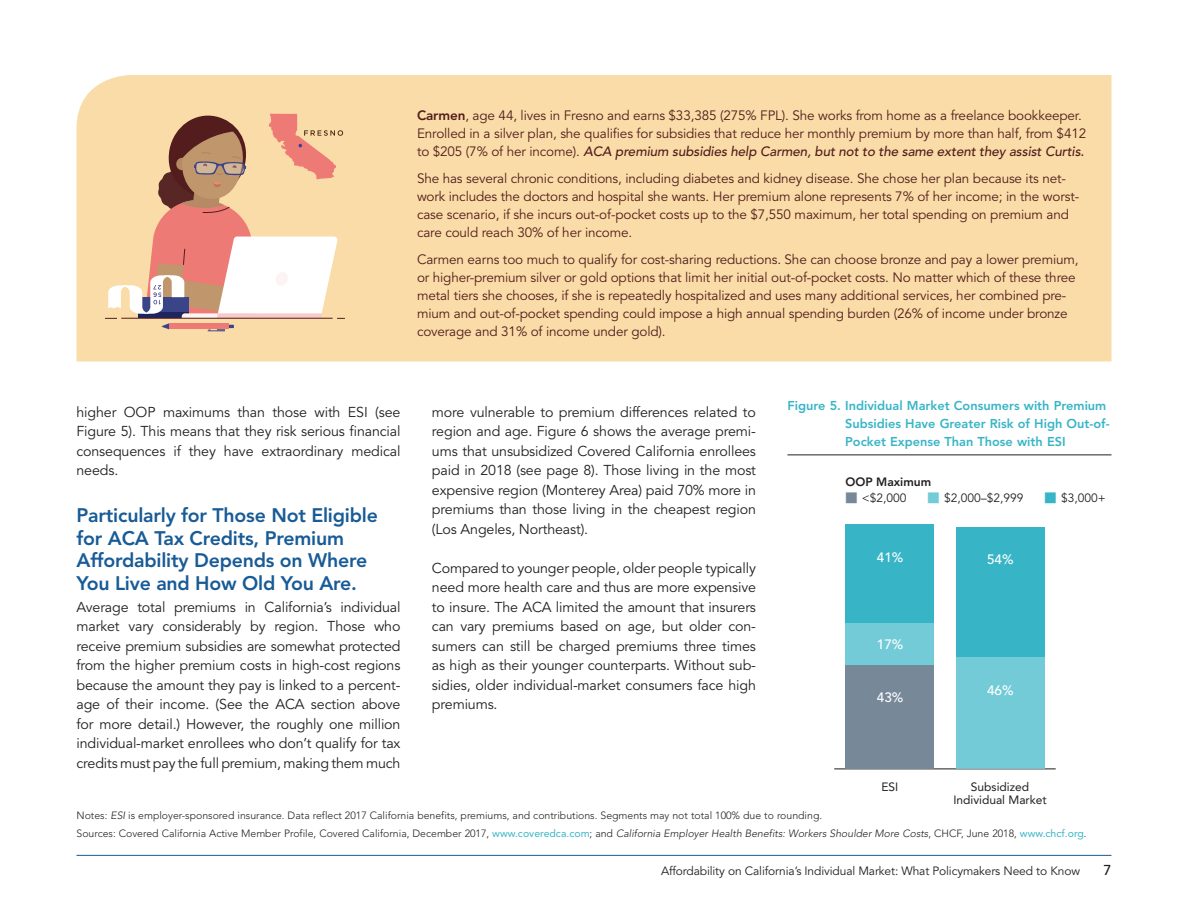
<style>
.page{position:relative;width:1188px;height:918px;background:#fff}
.page>*{position:absolute;margin:0;border:0;box-sizing:border-box;transform-origin:0 0}
.t1{font:800 19.5px/22.5px "Avenir LT Std";letter-spacing:-.01em;color:#185b96}
.t2{font:14.25px/19.5px "Avenir LT Std";letter-spacing:-.01em;color:#231f20;text-align:justify}
.t3{font:500 14.25px "Avenir LT Std";color:#231f20}
.t4{font:13.5px/18px "Avenir LT Std";letter-spacing:-.01em;color:#531d1d}
.t5{font:500 13.5px "Avenir LT Std";color:#fff}
.t6{font:800 12.75px/18px "Avenir LT Std";color:#37b5c6}
.t7{font:12px "Avenir LT Std";letter-spacing:-.01em;color:#231f20}
.t8{font:12px/13.5px "Avenir LT Std";color:#231f20;text-align:center}
.t9{font:800 12px "Avenir LT Std";color:#231f20}
.t10{font:300 10.5px/18px "Avenir LT Std";color:#231f20}
.s1{font-weight:800}
.s2{font-weight:500;font-style:italic}
.s3{color:#789}
.s4{color:#73cbd7}
.s5{color:#37b5c6}
.s6{font-style:italic}
.s7{font-weight:400;color:#37b5c6}
</style>
<div class="page">
<hr style="left:76px;top:855px;width:1036px;height:1px;background:#185b96">
<hr style="left:788px;top:454px;width:324px;height:1px;background:#231f20">
<hr style="left:835px;top:768px;width:220px;height:2px;background:#666">
<div style="left:846px;top:525px;width:88px;height:99px;background:#37b5c6"></div>
<div style="left:956px;top:527px;width:88px;height:131px;background:#37b5c6"></div>
<div style="left:846px;top:624px;width:88px;height:41px;background:#73cbd7"></div>
<div style="left:956px;top:658px;width:88px;height:111px;background:#73cbd7"></div>
<div style="left:846px;top:665px;width:88px;height:104px;background:#789"></div>
<div style="left:76px;top:75px;width:1036px;height:287px;background:#f9dca7"></div>
<svg style="left:105px;top:112px;width:240px;height:219px"></svg>
<p class="t4" style="left:417px;top:106px;width:671px"><span class="s1">Carmen</span>, age 44, lives in Fresno and earns $33,385 (275% FPL). She works from home as a freelance bookkeeper.<br>Enrolled in a silver plan, she qualifies for subsidies that reduce her monthly premium by more than half, from $412 to $205 (7% of her income). <span class="s2">ACA premium subsidies help Carmen, but not to the same extent they assist Curtis.</span></p>
<p class="t4" style="left:417px;top:169px;width:664px">She has several chronic conditions, including diabetes and kidney disease. She chose her plan because its net&shy;work includes the doctors and hospital she wants. Her premium alone represents 7% of her income; in the worst&shy;case scenario, if she incurs out-of-pocket costs up to the $7,550 maximum, her total spending on premium and care could reach 30% of her income.</p>
<p class="t4" style="left:417px;top:250px;width:663px">Carmen earns too much to qualify for cost-sharing reductions. She can choose bronze and pay a lower premium, or higher-premium silver or gold options that limit her initial out-of-pocket costs. No matter which of these three metal tiers she chooses, if she is repeatedly hospitalized and uses many additional services, her combined pre&shy;mium and out-of-pocket spending could impose a high annual spending burden (26% of income under bronze coverage and 31% of income under gold).</p>
<p class="t2" style="left:76px;top:403px;width:326px">higher OOP maximums than those with ESI (see Figure 5). This means that they risk serious financial consequences if they have extraordinary medical needs.</p>
<h1 class="t1" style="left:76px;top:504px;width:303px">Particularly for Those Not Eligible for ACA Tax Credits, Premium<br>Affordability Depends on Where<br>You Live and How Old You Are.</h1>
<p class="t2" style="left:76px;top:598px;width:326px">Average total premiums in California’s individual market vary considerably by region. Those who receive premium subsidies are somewhat protected from the higher premium costs in high-cost regions because the amount they pay is linked to a percent&shy;age of their income. (See the ACA section above for more detail.) However, the roughly one million individual-market enrollees who don’t qualify for tax credits must pay the full premium, making them much</p>
<p class="t2" style="left:432px;top:403px;width:326px">more vulnerable to premium differences related to region and age. Figure 6 shows the average premi&shy;ums that unsubsidized Covered California enrollees paid in 2018 (see page 8). Those living in the most expensive region (Monterey Area) paid 70% more in premiums than those living in the cheapest region (Los Angeles, Northeast).</p>
<p class="t2" style="left:432px;top:559px;width:326px">Compared to younger people, older people typically need more health care and thus are more expensive to insure. The ACA limited the amount that insurers can vary premiums based on age, but older con&shy;sumers can still be charged premiums three times as high as their younger counterparts. Without sub&shy;sidies, older individual-market consumers face high premiums.</p>
<p class="t6" style="left:845px;top:396px;width:266px;text-indent:-58px">Figure 5. Individual Market Consumers with Premium<br>Subsidies Have Greater Risk of High Out-of-<br>Pocket Expense Than Those with ESI</p>
<p class="t9" style="left:845px;top:475px;width:87px">OOP Maximum</p>
<p class="t7" style="left:845px;top:491px;width:63px"><span class="s3">■</span> &lt;$2,000</p>
<p class="t7" style="left:928px;top:491px;width:97px"><span class="s4">■</span> $2,000–$2,999</p>
<p class="t7" style="left:1045px;top:491px;width:63px"><span class="s5">■</span> $3,000+</p>
<p class="t5" style="left:877px;top:550px;width:28px">41%</p>
<p class="t5" style="left:877px;top:637px;width:28px">17%</p>
<p class="t5" style="left:877px;top:689px;width:28px">43%</p>
<p class="t8" style="left:881px;top:780px;width:18px">ESI</p>
<p class="t5" style="left:987px;top:552px;width:28px">54%</p>
<p class="t5" style="left:987px;top:682px;width:28px">46%</p>
<p class="t8" style="left:953px;top:780px;width:95px">Subsidized<br>Individual Market</p>
<p class="t10" style="left:76px;top:806px;width:1012px">Notes: <span class="s6">ESI</span> is employer-sponsored insurance. Data reflect 2017 California benefits, premiums, and contributions. Segments may not total 100% due to rounding.<br>Sources: Covered California Active Member Profile, Covered California, December 2017, <span class="s7">www.coveredca.com</span>; and <span class="s6">California Employer Health Benefits: Workers Shoulder More Costs</span>, CHCF, June 2018, <span class="s7">www.chcf.org</span>.</p>
<p class="t7" style="left:661px;top:864px;width:420px">Affordability on California’s Individual Market: What Policymakers Need to Know</p>
<p class="t3" style="left:1104px;top:862px;width:9px">7</p>
</div>
